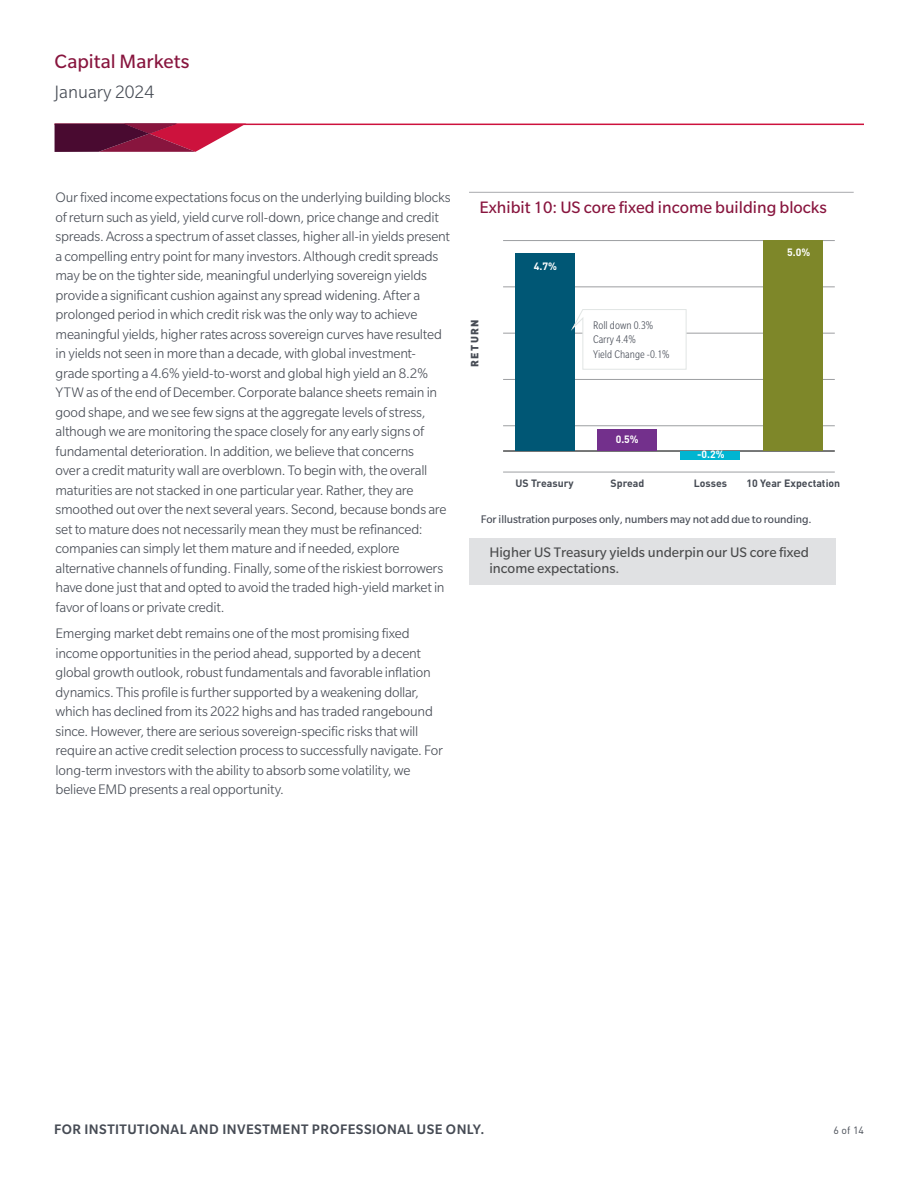
<style>
.page{position:relative;width:918px;height:1188px;background:#fff}
.page>*{position:absolute;margin:0;border:0;box-sizing:border-box;transform-origin:0 0}
.t1{font:21px "Slate Std";color:#88153e}
.t2{font:300 19.5px "Slate Std";color:#464b54}
.t3{font:18px "Slate Std";color:#88153e}
.t4{font:300 15px/19.5px "Slate Std";letter-spacing:-.015em;color:#464b54}
.t5{font:15px/16.5px "Slate Std";color:#4b4c4d}
.t6{font:500 15px "Slate Std";letter-spacing:.03em;color:#464b54}
.t7{font:12px "Slate Std";letter-spacing:-.005em;color:#464b55}
.t8{font:300 condensed 12px/14.4px "Slate Std";color:#464b55}
.t9{font:700 10.5px "DINOT";color:#464b54}
.t10{font:700 10.5px "DINOT";color:#fff}
.t11{font:900 10.5px "DINOT";letter-spacing:.13em;color:#464b54}
.t12{font:10.5px "DINOT";color:#464b54}
</style>
<div class="page">
<hr style="left:55px;top:124px;width:809px;height:1px;background:#cd123d">
<svg style="left:55px;top:124px;width:191px;height:28px;background:#933153"></svg>
<div style="left:469px;top:538px;width:367px;height:47px;background:#e0e1e3"></div>
<hr style="left:503px;top:450px;width:332px;height:2px;background:#4b4c4d">
<hr style="left:503px;top:472px;width:332px;height:1px;background:#9d9fa2">
<hr style="left:503px;top:426px;width:332px;height:1px;background:#9d9fa2">
<hr style="left:503px;top:379px;width:332px;height:1px;background:#9d9fa2">
<hr style="left:503px;top:333px;width:332px;height:1px;background:#9d9fa2">
<hr style="left:503px;top:287px;width:332px;height:1px;background:#9d9fa2">
<hr style="left:503px;top:240px;width:332px;height:1px;background:#9d9fa2">
<div style="left:515px;top:253px;width:59px;height:198px;background:#005775"></div>
<div style="left:598px;top:430px;width:59px;height:21px;background:#73308c"></div>
<div style="left:681px;top:451px;width:59px;height:8px;background:#00b5d1"></div>
<div style="left:764px;top:241px;width:59px;height:210px;background:#7e8729"></div>
<hr style="left:469px;top:192px;width:385px;height:1px;background:#a8a9ad">
<svg style="left:571px;top:309px;width:116px;height:61px"></svg>
<h1 class="t1" style="left:55px;top:51px;width:137px">Capital Markets</h1>
<h2 class="t2" style="left:55px;top:82px;width:101px">January 2024</h2>
<p class="t4" style="left:56px;top:188px;width:397px">Our fixed income expectations focus on the underlying building blocks of return such as yield, yield curve roll-down, price change and credit spreads. Across a spectrum of asset classes, higher all-in yields present a compelling entry point for many investors. Although credit spreads may be on the tighter side, meaningful underlying sovereign yields provide a significant cushion against any spread widening. After a prolonged period in which credit risk was the only way to achieve meaningful yields, higher rates across sovereign curves have resulted in yields not seen in more than a decade, with global investment&shy;grade sporting a 4.6% yield-to-worst and global high yield an 8.2% YTW as of the end of December. Corporate balance sheets remain in good shape, and we see few signs at the aggregate levels of stress, although we are monitoring the space closely for any early signs of fundamental deterioration. In addition, we believe that concerns<br>over a credit maturity wall are overblown. To begin with, the overall maturities are not stacked in one particular year. Rather, they are smoothed out over the next several years. Second, because bonds are set to mature does not necessarily mean they must be refinanced: companies can simply let them mature and if needed, explore alternative channels of funding. Finally, some of the riskiest borrowers have done just that and opted to avoid the traded high-yield market in favor of loans or private credit.</p>
<p class="t4" style="left:56px;top:624px;width:389px">Emerging market debt remains one of the most promising fixed income opportunities in the period ahead, supported by a decent global growth outlook, robust fundamentals and favorable inflation dynamics. This profile is further supported by a weakening dollar, which has declined from its 2022 highs and has traded rangebound since. However, there are serious sovereign-specific risks that will require an active credit selection process to successfully navigate. For long-term investors with the ability to absorb some volatility, we believe EMD presents a real opportunity.</p>
<p class="t3" style="left:480px;top:198px;width:349px">Exhibit 10: US core fixed income building blocks</p>
<p class="t11" style="left:468px;top:367px;width:49px;rotate:-90deg">RETURN</p>
<p class="t10" style="left:534px;top:259px;width:25px">4.7%</p>
<p class="t8" style="left:593px;top:318px;width:78px">Roll down 0.3%<br>Carry 4.4%<br>Yield Change -0.1%</p>
<p class="t10" style="left:616px;top:432px;width:25px">0.5%</p>
<p class="t10" style="left:697px;top:447px;width:29px">-0.2%</p>
<p class="t10" style="left:787px;top:246px;width:25px">5.0%</p>
<p class="t9" style="left:515px;top:477px;width:60px">US Treasury</p>
<p class="t9" style="left:611px;top:477px;width:35px">Spread</p>
<p class="t9" style="left:694px;top:477px;width:35px">Losses</p>
<p class="t9" style="left:746px;top:477px;width:95px">10 Year Expectation</p>
<p class="t7" style="left:481px;top:513px;width:332px">For illustration purposes only, numbers may not add due to rounding.</p>
<p class="t5" style="left:489px;top:544px;width:321px">Higher US Treasury yields underpin our US core fixed income expectations.</p>
<p class="t6" style="left:54px;top:1122px;width:432px">FOR INSTITUTIONAL AND INVESTMENT PROFESSIONAL USE ONLY.</p>
<p class="t12" style="left:833px;top:1124px;width:32px">6 of 14</p>
</div>
